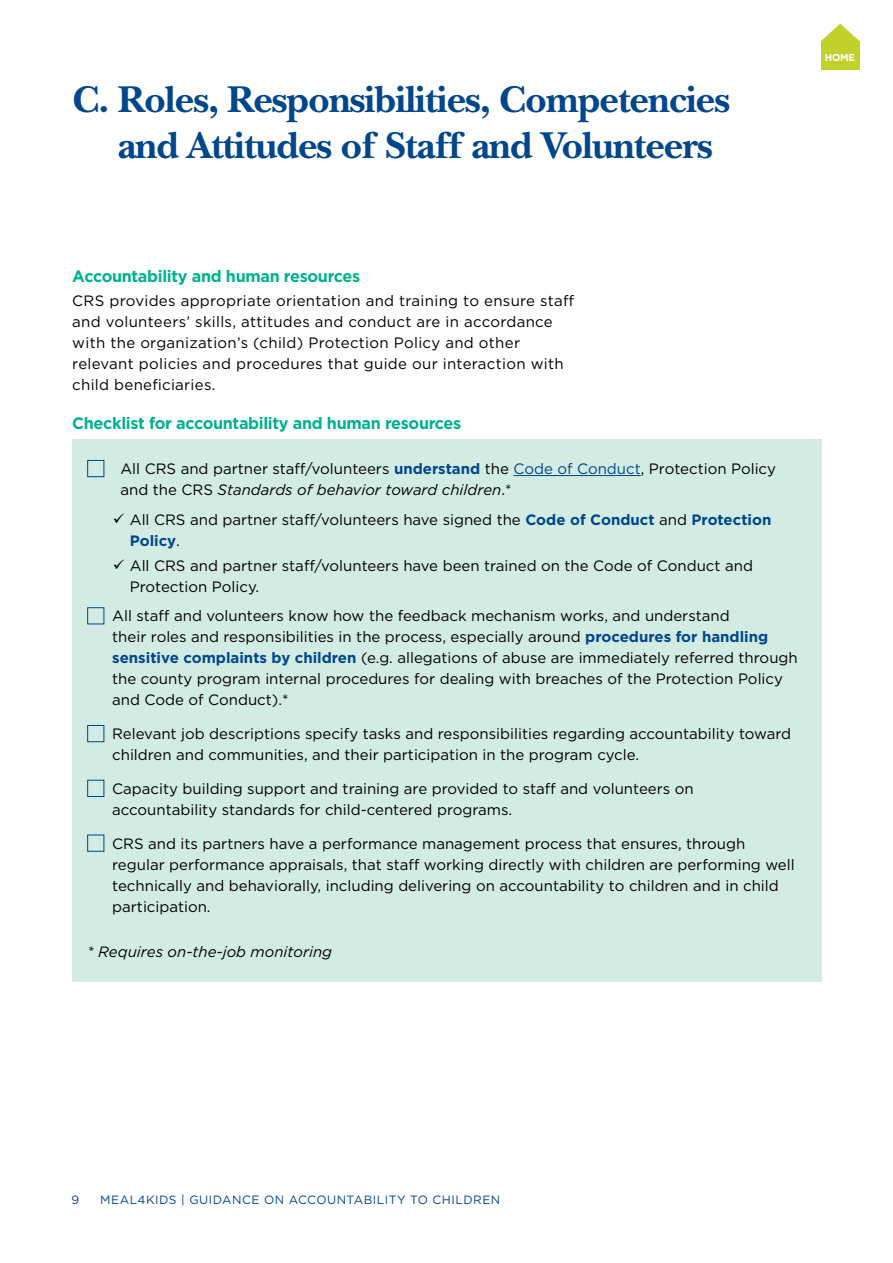
<style>
.page{position:relative;width:893px;height:1263px;background:#fff}
.page>*{position:absolute;margin:0;border:0;box-sizing:border-box;transform-origin:0 0}
.t1{font:700 39px/46.5px "New Baskerville Std";letter-spacing:-.025em;color:#00468b}
.t2{font:700 16.5px "Gotham";letter-spacing:-.02em;color:#00b18f}
.t3{font:15px/21px "Gotham";color:#000}
.t4{font:15px/21px "Gotham";letter-spacing:.02em;color:#000}
.t5{font:italic 15px "Gotham";color:#000}
.t6{font:12px "Gotham";letter-spacing:.04em;color:#00468b}
.t7{font:700 10.05px "Gotham";color:#fff}
.s1{font-weight:700;color:#00468b}
.s2{color:#00468b}
.s3{font-style:italic}
</style>
<div class="page">
<div style="left:72px;top:439px;width:749px;height:542px;background:#d2ebe3"></div>
<hr style="left:513px;top:475px;width:128px;height:1px;background:#00468b">
<div style="left:87px;top:460px;width:17px;height:17px;border:1px solid #00468b"></div>
<div style="left:87px;top:607px;width:17px;height:17px;border:1px solid #00468b"></div>
<div style="left:87px;top:725px;width:17px;height:17px;border:1px solid #00468b"></div>
<div style="left:87px;top:780px;width:17px;height:17px;border:1px solid #00468b"></div>
<div style="left:87px;top:835px;width:17px;height:17px;border:1px solid #00468b"></div>
<div style="left:821px;top:41px;width:38px;height:28px;background:#c1d02a"></div>
<svg style="left:821px;top:24px;width:38px;height:17px"></svg>
<h1 class="t1" style="left:118px;top:76px;width:614px;text-indent:-45px">C. Roles, Responsibilities, Competencies and Attitudes of Staff and Volunteers</h1>
<p class="t7" style="left:825px;top:51px;width:32px">HOME</p>
<p class="t2" style="left:72px;top:265px;width:289px">Accountability and human resources</p>
<p class="t4" style="left:72px;top:290px;width:503px">CRS provides appropriate orientation and training to ensure staff and volunteers’ skills, attitudes and conduct are in accordance with the organization’s (child) Protection Policy and other relevant policies and procedures that guide our interaction with child beneficiaries.</p>
<p class="t2" style="left:72px;top:412px;width:391px">Checklist for accountability and human resources</p>
<p class="t3" style="left:120px;top:458px;width:657px">All CRS and partner staff/volunteers <span class="s1">understand</span> the <span class="s2">Code of Conduct</span>, Protection Policy and the CRS <span class="s3">Standards of behavior toward children</span>.*</p>
<p class="t3" style="left:130px;top:508px;width:643px;text-indent:-17px">✓ All CRS and partner staff/volunteers have signed the <span class="s1">Code of Conduct</span> and <span class="s1">Protection<br>Policy</span>.</p>
<p class="t3" style="left:130px;top:555px;width:625px;text-indent:-17px">✓ All CRS and partner staff/volunteers have been trained on the Code of Conduct and<br>Protection Policy.</p>
<p class="t3" style="left:112px;top:605px;width:687px">All staff and volunteers know how the feedback mechanism works, and understand<br>their roles and responsibilities in the process, especially around <span class="s1">procedures for handling sensitive complaints by children</span> (e.g. allegations of abuse are immediately referred through the county program internal procedures for dealing with breaches of the Protection Policy and Code of Conduct).*</p>
<p class="t3" style="left:112px;top:723px;width:680px">Relevant job descriptions specify tasks and responsibilities regarding accountability toward children and communities, and their participation in the program cycle.</p>
<p class="t3" style="left:112px;top:778px;width:583px">Capacity building support and training are provided to staff and volunteers on accountability standards for child-centered programs.</p>
<p class="t3" style="left:112px;top:832px;width:684px">CRS and its partners have a performance management process that ensures, through regular performance appraisals, that staff working directly with children are performing well technically and behaviorally, including delivering on accountability to children and in child participation.</p>
<p class="t5" style="left:87px;top:942px;width:246px">* Requires on-the-job monitoring</p>
<p class="t6" style="left:71px;top:1192px;width:9px">9</p>
<p class="t6" style="left:100px;top:1192px;width:402px">MEAL4KIDS | GUIDANCE ON ACCOUNTABILITY TO CHILDREN</p>
</div>
